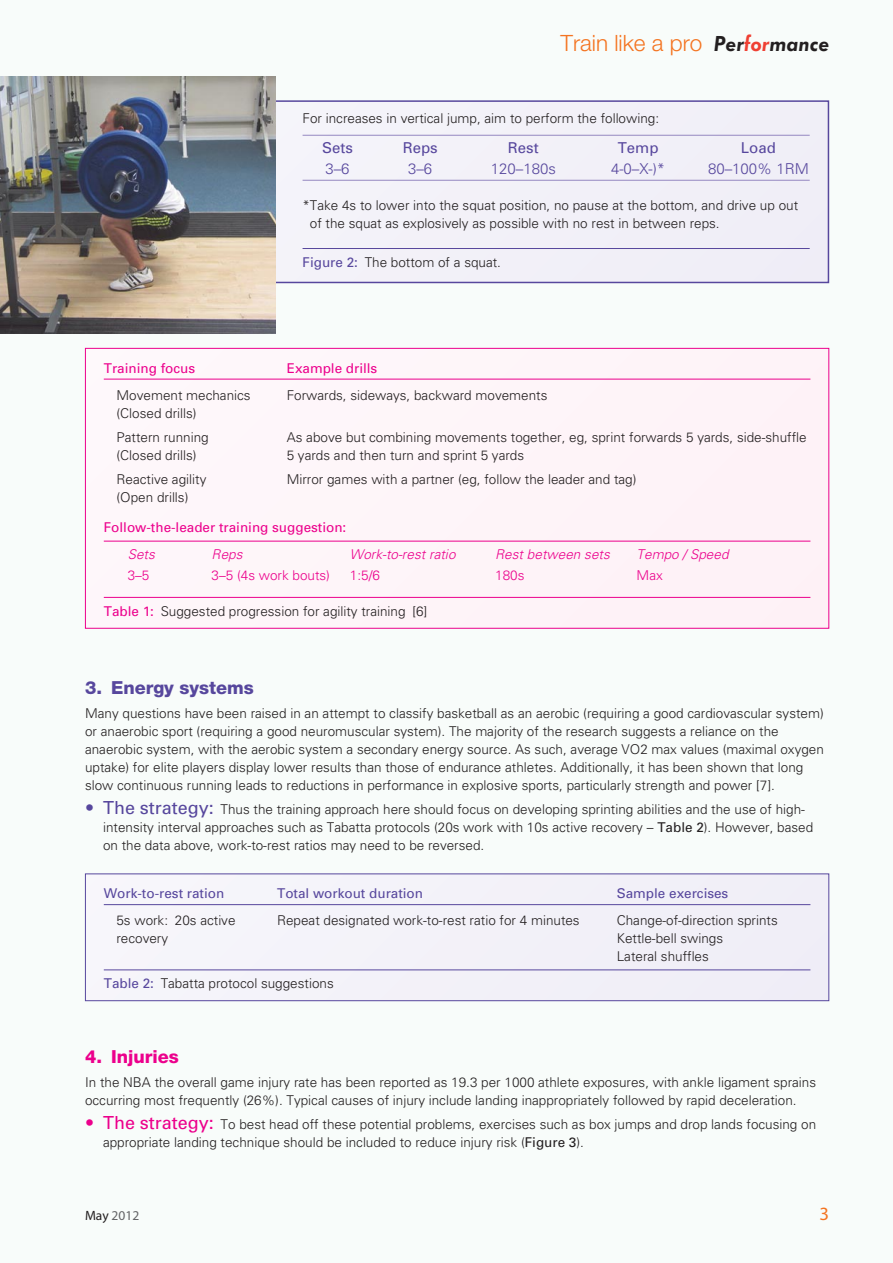
<style>
.page{position:relative;width:893px;height:1263px;background:#f8fcfa}
.page>*{position:absolute;margin:0;border:0;box-sizing:border-box;transform-origin:0 0}
.t1{font:300 22.5px "Helvetica Neue";color:#f47421}
.t2{font:18.75px "Myriad Pro";color:#f47421}
.t3{font:800 18px "Helvetica Neue";color:#57479d}
.t4{font:800 18px "Helvetica Neue";color:#ec008c}
.t5{font:300 15px "Univers";color:#57479d}
.t6{font:15px "Univers";color:#57479d}
.t7{font:300 13.5px/18px "Univers";color:#231f20}
.t8{font:13.5px "Univers";color:#ec008c}
.t9{font:13.5px "Univers";color:#57479d}
.t10{font:italic 300 13.5px "Univers";color:#ec008c}
.t11{font:300 13.5px "Univers";color:#ec008c}
.t12{font:13.5px "Myriad Pro";color:#636466}
.s1{font-family:"Futura";font-weight:600;font-style:italic;color:#231f20}
.s2{font-family:"Futura";font-weight:600;font-style:italic;color:#ef4033}
.s3{font-weight:400;color:#57479d}
.s4{font-weight:400;color:#ec008c}
.s5{font-size:18px;color:#57479d}
.s6{font-weight:400;font-size:18px;color:#57479d}
.s7{font-weight:400}
.s8{font-size:18px;color:#ec008c}
.s9{font-weight:400;font-size:18px;color:#ec008c}
.s10{color:#231f20}
</style>
<div class="page">
<svg style="left:85px;top:348px;width:745px;height:281px"></svg>
<hr style="left:104px;top:541px;width:706px;height:1px;background:#ec008c">
<hr style="left:104px;top:597px;width:706px;height:1px;background:#ec008c">
<div style="left:85px;top:873px;width:745px;height:128px;background:#f3f1f8"></div>
<hr style="left:104px;top:969px;width:706px;height:1px;background:#57479d">
<div style="left:87px;top:102px;width:741px;height:180px;background:#f2f0f8"></div>
<div style="left:85px;top:100px;width:744px;height:183px;border:2px solid #57479d"></div>
<hr style="left:303px;top:135px;width:507px;height:1px;background:#9588c1">
<hr style="left:303px;top:180px;width:507px;height:1px;background:#9588c1">
<hr style="left:303px;top:248px;width:507px;height:1px;background:#57479d">
<img style="left:0;top:77px;width:276px;height:257px">
<h1 class="t1" style="left:561px;top:35px;width:270px">Train like a pro <span class="s1">Per</span><span class="s2">for</span><span class="s1">mance</span></h1>
<p class="t7" style="left:303px;top:110px;width:358px">For increases in vertical jump, aim to perform the following:</p>
<p class="t6" style="left:322px;top:142px;width:32px">Sets</p>
<p class="t6" style="left:403px;top:142px;width:36px">Reps</p>
<p class="t6" style="left:508px;top:142px;width:32px">Rest</p>
<p class="t6" style="left:618px;top:142px;width:42px">Temp</p>
<p class="t6" style="left:741px;top:142px;width:36px">Load</p>
<p class="t5" style="left:325px;top:163px;width:26px">3–6</p>
<p class="t5" style="left:408px;top:163px;width:26px">3–6</p>
<p class="t5" style="left:491px;top:163px;width:66px">120–180s</p>
<p class="t5" style="left:611px;top:163px;width:56px">4-0–X-)*</p>
<p class="t5" style="left:708px;top:163px;width:102px">80–100% 1RM</p>
<p class="t7" style="left:310px;top:197px;width:490px;text-indent:-7px">*Take 4s to lower into the squat position, no pause at the bottom, and drive up out of the squat as explosively as possible with no rest in between reps.</p>
<p class="t7" style="left:303px;top:254px;width:200px"><span class="s3">Figure 2:</span> The bottom of a squat.</p>
<p class="t8" style="left:104px;top:363px;width:93px">Training focus</p>
<p class="t8" style="left:287px;top:363px;width:92px">Example drills</p>
<p class="t7" style="left:117px;top:387px;width:136px">Movement mechanics</p>
<p class="t7" style="left:287px;top:387px;width:262px">Forwards, sideways, backward movements</p>
<p class="t7" style="left:117px;top:402px;width:94px;line-height:24px">(Closed drills)<br>Pattern running</p>
<p class="t7" style="left:287px;top:429px;width:521px">As above but combining movements together, eg, sprint forwards 5 yards, side-shuffle</p>
<p class="t7" style="left:117px;top:447px;width:82px">(Closed drills)</p>
<p class="t7" style="left:287px;top:447px;width:239px">5 yards and then turn and sprint 5 yards</p>
<p class="t7" style="left:117px;top:471px;width:91px">Reactive agility</p>
<p class="t7" style="left:287px;top:471px;width:351px">Mirror games with a partner (eg, follow the leader and tag)</p>
<p class="t7" style="left:117px;top:489px;width:73px">(Open drills)</p>
<p class="t8" style="left:104px;top:522px;width:244px">Follow-the-leader training suggestion:</p>
<p class="t10" style="left:128px;top:549px;width:31px">Sets</p>
<p class="t10" style="left:212px;top:549px;width:35px">Reps</p>
<p class="t10" style="left:350px;top:549px;width:110px">Work-to-rest ratio</p>
<p class="t10" style="left:495px;top:549px;width:119px">Rest between sets</p>
<p class="t10" style="left:637px;top:549px;width:96px">Tempo / Speed</p>
<p class="t11" style="left:128px;top:570px;width:23px">3–5</p>
<p class="t11" style="left:212px;top:570px;width:120px">3–5 (4s work bouts)</p>
<p class="t11" style="left:350px;top:570px;width:31px">1:5/6</p>
<p class="t11" style="left:495px;top:570px;width:31px">180s</p>
<p class="t11" style="left:637px;top:570px;width:28px">Max</p>
<p class="t7" style="left:104px;top:603px;width:325px"><span class="s4">Table 1:</span> Suggested progression for agility training [6]</p>
<h3 class="t3" style="left:85px;top:681px;width:170px">3. Energy systems</h3>
<p class="t7" style="left:85px;top:705px;width:740px">Many questions have been raised in an attempt to classify basketball as an aerobic (requiring a good cardiovascular system) or anaerobic sport (requiring a good neuromuscular system). The majority of the research suggests a reliance on the anaerobic system, with the aerobic system a secondary energy source. As such, average VO2 max values (maximal oxygen uptake) for elite players display lower results than those of endurance athletes. Additionally, it has been shown that long slow continuous running leads to reductions in performance in explosive sports, particularly strength and power [7].</p>
<p class="t7" style="left:103px;top:801px;width:712px;text-indent:-18px"><span class="s5">•</span> <span class="s6">The strategy:</span> Thus the training approach here should focus on developing sprinting abilities and the use of high&shy;intensity interval approaches such as Tabatta protocols (20s work with 10s active recovery – <span class="s7">Table 2</span>). However, based on the data above, work-to-rest ratios may need to be reversed.</p>
<p class="t9" style="left:104px;top:888px;width:122px">Work-to-rest ration</p>
<p class="t9" style="left:277px;top:888px;width:148px">Total workout duration</p>
<p class="t9" style="left:617px;top:888px;width:113px">Sample exercises</p>
<p class="t7" style="left:116px;top:913px;width:121px">5s work: 20s active</p>
<p class="t7" style="left:277px;top:913px;width:304px">Repeat designated work-to-rest ratio for 4 minutes</p>
<p class="t7" style="left:617px;top:913px;width:163px">Change-of-direction sprints</p>
<p class="t7" style="left:116px;top:931px;width:53px">recovery</p>
<p class="t7" style="left:617px;top:931px;width:108px">Kettle-bell swings<br>Lateral shuffles</p>
<p class="t7" style="left:104px;top:976px;width:231px"><span class="s3">Table 2:</span> Tabatta protocol suggestions</p>
<h3 class="t4" style="left:85px;top:1050px;width:95px">4. Injuries</h3>
<p class="t7" style="left:85px;top:1075px;width:733px">In the NBA the overall game injury rate has been reported as 19.3 per 1000 athlete exposures, with ankle ligament sprains occurring most frequently (26%). Typical causes of injury include landing inappropriately followed by rapid deceleration.</p>
<p class="t7" style="left:103px;top:1117px;width:715px;text-indent:-18px"><span class="s8">•</span> <span class="s9">The strategy:</span> To best head off these potential problems, exercises such as box jumps and drop lands focusing on appropriate landing technique should be included to reduce injury risk (<span class="s7">Figure 3</span>).</p>
<p class="t12" style="left:85px;top:1208px;width:56px"><span class="s10">May</span> 2012</p>
<h2 class="t2" style="left:820px;top:1203px;width:11px">3</h2>
</div>
